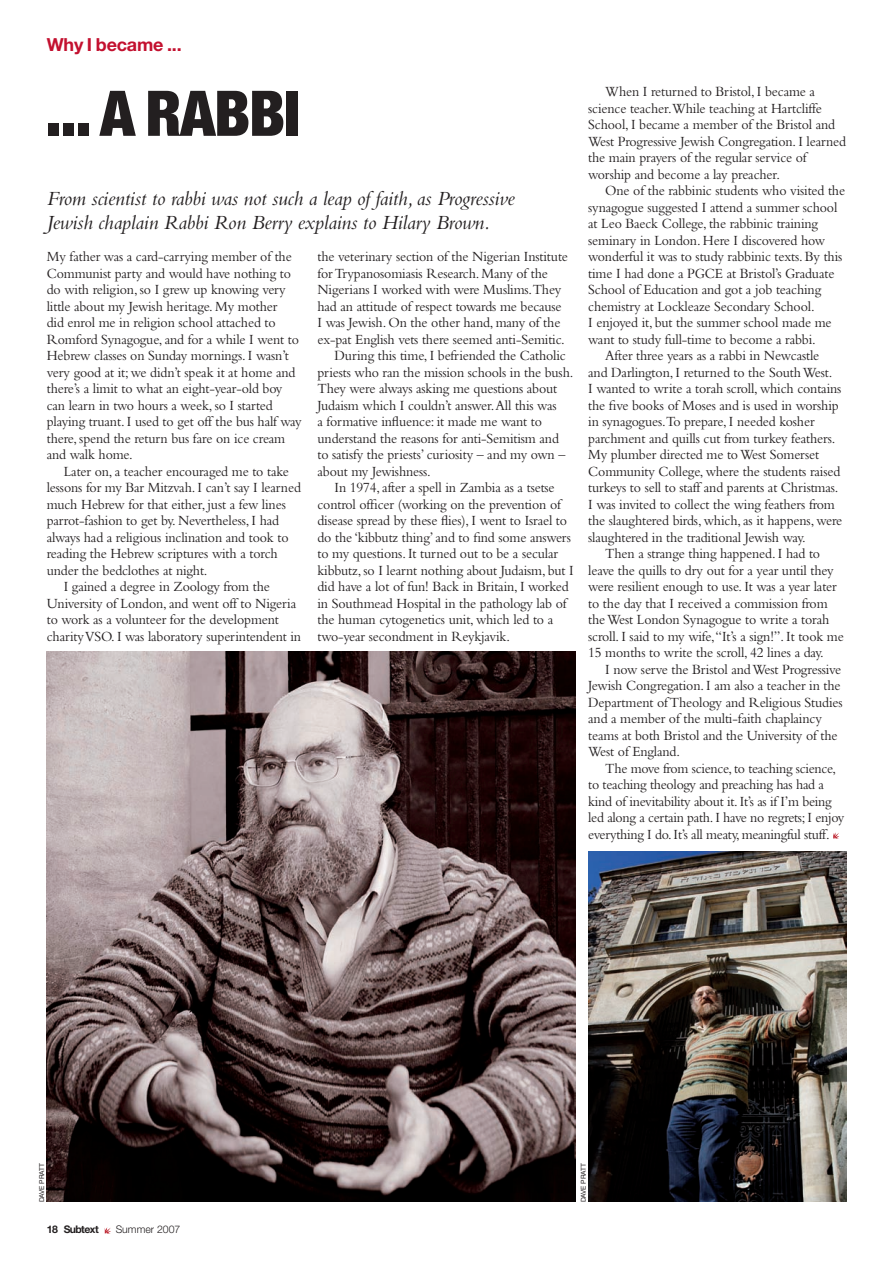
<style>
.page{position:relative;width:893px;height:1263px;background:#fff}
.page>*{position:absolute;margin:0;border:0;box-sizing:border-box;transform-origin:0 0}
.t1{font:900 condensed 63px "Helvetica Neue";letter-spacing:-.02em;color:#231f20}
.t2{font:italic 21px/23.2px "Bembo";letter-spacing:-.01em;color:#231f20}
.t3{font:700 18px "Helvetica Neue";letter-spacing:-.01em;color:#c3102f}
.t4{font:14.7px/16.5px "Bembo";letter-spacing:-.01em;color:#231f20;scale:.95 1}
.t5{font:300 10.5px "Helvetica Neue";color:#231f20}
.t6{font:700 10.5px "Helvetica Neue";letter-spacing:-.05em;color:#231f20}
.t7{font:6.75px "Helvetica Neue";color:#231f20}
</style>
<div class="page">
<img style="left:588px;top:851px;width:258px;height:351px">
<svg style="left:105px;top:1227px;width:6px;height:7px"></svg>
<svg style="left:833px;top:833px;width:6px;height:6px"></svg>
<img style="left:47px;top:651px;width:528px;height:551px">
<p class="t3" style="left:47px;top:38px;width:137px">Why I became ...</p>
<h1 class="t1" style="left:45px;top:75px;width:256px">...A RABBI</h1>
<h2 class="t2" style="left:47px;top:189px;width:469px">From scientist to rabbi was not such a leap of faith, as Progressive<br>Jewish chaplain Rabbi Ron Berry explains to Hilary Brown.</h2>
<p class="t4" style="left:47px;top:250px;width:270px">My father was a card-carrying member of the Communist party and would have nothing to do with religion, so I grew up knowing very little about my Jewish heritage. My mother<br>did enrol me in religion school attached to Romford Synagogue, and for a while I went to Hebrew classes on Sunday mornings. I wasn’t very good at it; we didn’t speak it at home and there’s a limit to what an eight-year-old boy can learn in two hours a week, so I started playing truant. I used to get off the bus half way there, spend the return bus fare on ice cream and walk home.</p>
<p class="t4" style="left:64px;top:464px;width:238px">Later on, a teacher encouraged me to take</p>
<p class="t4" style="left:47px;top:481px;width:269px">lessons for my Bar Mitzvah. I can’t say I learned</p>
<p class="t4" style="left:47px;top:497px;width:253px">much Hebrew for that either, just a few lines</p>
<p class="t4" style="left:47px;top:514px;width:246px">parrot-fashion to get by. Nevertheless, I had</p>
<p class="t4" style="left:47px;top:530px;width:256px">always had a religious inclination and took to</p>
<p class="t4" style="left:47px;top:547px;width:245px">reading the Hebrew scriptures with a torch</p>
<p class="t4" style="left:47px;top:563px;width:171px">under the bedclothes at night.</p>
<p class="t4" style="left:64px;top:580px;width:219px">I gained a degree in Zoology from the</p>
<p class="t4" style="left:47px;top:596px;width:264px">University of London, and went off to Nigeria</p>
<p class="t4" style="left:47px;top:613px;width:246px">to work as a volunteer for the development</p>
<p class="t4" style="left:47px;top:629px;width:269px">charityVSO. I was laboratory superintendent in</p>
<p class="t4" style="left:317px;top:250px;width:265px">the veterinary section of the Nigerian Institute</p>
<p class="t4" style="left:317px;top:266px;width:244px">forTrypanosomiasis Research. Many of the</p>
<p class="t4" style="left:317px;top:283px;width:258px">Nigerians I worked with were Muslims.They</p>
<p class="t4" style="left:317px;top:299px;width:259px">had an attitude of respect towards me because</p>
<p class="t4" style="left:317px;top:316px;width:257px">I was Jewish. On the other hand, many of the</p>
<p class="t4" style="left:317px;top:332px;width:262px">ex-pat English vets there seemed anti-Semitic.</p>
<p class="t4" style="left:334px;top:349px;width:245px">During this time, I befriended the Catholic</p>
<p class="t4" style="left:317px;top:365px;width:271px">priests who ran the mission schools in the bush.</p>
<p class="t4" style="left:317px;top:382px;width:254px">They were always asking me questions about</p>
<p class="t4" style="left:317px;top:398px;width:253px">Judaism which I couldn’t answer.All this was</p>
<p class="t4" style="left:317px;top:415px;width:238px">a formative influence: it made me want to</p>
<p class="t4" style="left:317px;top:431px;width:256px">understand the reasons for anti-Semitism and</p>
<p class="t4" style="left:317px;top:448px;width:262px">to satisfy the priests’ curiosity – and my own –</p>
<p class="t4" style="left:317px;top:464px;width:121px">about my Jewishness.</p>
<p class="t4" style="left:334px;top:481px;width:233px">In 1974, after a spell in Zambia as a tsetse</p>
<p class="t4" style="left:317px;top:497px;width:258px">control officer (working on the prevention of</p>
<p class="t4" style="left:317px;top:514px;width:264px">disease spread by these flies), I went to Israel to</p>
<p class="t4" style="left:317px;top:530px;width:268px">do the ‘kibbutz thing’ and to find some answers</p>
<p class="t4" style="left:317px;top:547px;width:255px">to my questions. It turned out to be a secular</p>
<p class="t4" style="left:317px;top:563px;width:271px">kibbutz, so I learnt nothing about Judaism, but I</p>
<p class="t4" style="left:317px;top:580px;width:266px">did have a lot of fun! Back in Britain, I worked</p>
<p class="t4" style="left:317px;top:596px;width:264px">in Southmead Hospital in the pathology lab of</p>
<p class="t4" style="left:317px;top:613px;width:250px">the human cytogenetics unit, which led to a</p>
<p class="t4" style="left:317px;top:629px;width:204px">two-year secondment in Reykjavik.</p>
<p class="t4" style="left:588px;top:85px;width:273px;text-indent:17px">When I returned to Bristol, I became a science teacher.While teaching at Hartcliffe School, I became a member of the Bristol and West Progressive Jewish Congregation. I learned the main prayers of the regular service of worship and become a lay preacher.</p>
<p class="t4" style="left:605px;top:184px;width:254px">One of the rabbinic students who visited the</p>
<p class="t4" style="left:588px;top:200px;width:264px">synagogue suggested I attend a summer school</p>
<p class="t4" style="left:588px;top:217px;width:243px">at Leo Baeck College, the rabbinic training</p>
<p class="t4" style="left:588px;top:233px;width:251px">seminary in London. Here I discovered how</p>
<p class="t4" style="left:588px;top:250px;width:269px">wonderful it was to study rabbinic texts. By this</p>
<p class="t4" style="left:588px;top:266px;width:261px">time I had done a PGCE at Bristol’s Graduate</p>
<p class="t4" style="left:588px;top:283px;width:247px">School of Education and got a job teaching</p>
<p class="t4" style="left:588px;top:299px;width:240px">chemistry at Lockleaze Secondary School.</p>
<p class="t4" style="left:588px;top:316px;width:258px">I enjoyed it, but the summer school made me</p>
<p class="t4" style="left:588px;top:332px;width:241px">want to study full-time to become a rabbi.</p>
<p class="t4" style="left:605px;top:349px;width:227px">After three years as a rabbi in Newcastle</p>
<p class="t4" style="left:588px;top:365px;width:259px">and Darlington, I returned to the SouthWest.</p>
<p class="t4" style="left:588px;top:382px;width:268px">I wanted to write a torah scroll, which contains</p>
<p class="t4" style="left:588px;top:398px;width:265px">the five books of Moses and is used in worship</p>
<p class="t4" style="left:588px;top:415px;width:240px">in synagogues.To prepare, I needed kosher</p>
<p class="t4" style="left:588px;top:431px;width:262px">parchment and quills cut from turkey feathers.</p>
<p class="t4" style="left:588px;top:448px;width:244px">My plumber directed me toWest Somerset</p>
<p class="t4" style="left:588px;top:464px;width:267px">Community College, where the students raised</p>
<p class="t4" style="left:588px;top:481px;width:265px">turkeys to sell to staff and parents at Christmas.</p>
<p class="t4" style="left:588px;top:497px;width:261px">I was invited to collect the wing feathers from</p>
<p class="t4" style="left:588px;top:514px;width:269px">the slaughtered birds, which, as it happens, were</p>
<p class="t4" style="left:588px;top:530px;width:230px">slaughtered in the traditional Jewish way.</p>
<p class="t4" style="left:605px;top:547px;width:228px">Then a strange thing happened. I had to</p>
<p class="t4" style="left:588px;top:563px;width:260px">leave the quills to dry out for a year until they</p>
<p class="t4" style="left:588px;top:580px;width:263px">were resilient enough to use. It was a year later</p>
<p class="t4" style="left:588px;top:596px;width:254px">to the day that I received a commission from</p>
<p class="t4" style="left:588px;top:613px;width:255px">theWest London Synagogue to write a torah</p>
<p class="t4" style="left:588px;top:629px;width:271px">scroll. I said to my wife,“It’s a sign!”. It took me</p>
<p class="t4" style="left:588px;top:646px;width:249px">15 months to write the scroll, 42 lines a day.</p>
<p class="t4" style="left:605px;top:662px;width:250px">I now serve the Bristol andWest Progressive</p>
<p class="t4" style="left:588px;top:679px;width:267px">Jewish Congregation. I am also a teacher in the</p>
<p class="t4" style="left:588px;top:695px;width:269px">Department ofTheology and Religious Studies</p>
<p class="t4" style="left:588px;top:712px;width:247px">and a member of the multi-faith chaplaincy</p>
<p class="t4" style="left:588px;top:728px;width:264px">teams at both Bristol and the University of the</p>
<p class="t4" style="left:588px;top:745px;width:98px">West of England.</p>
<p class="t4" style="left:605px;top:761px;width:245px">The move from science, to teaching science,</p>
<p class="t4" style="left:588px;top:778px;width:250px">to teaching theology and preaching has had a</p>
<p class="t4" style="left:588px;top:794px;width:258px">kind of inevitability about it. It’s as if I’m being</p>
<p class="t4" style="left:588px;top:811px;width:271px">led along a certain path. I have no regrets; I enjoy</p>
<p class="t4" style="left:588px;top:827px;width:256px">everything I do. It’s all meaty, meaningful stuff.</p>
<p class="t7" style="left:39px;top:1202px;width:41px;rotate:-90deg">DAVE PRATT</p>
<p class="t7" style="left:581px;top:1202px;width:41px;rotate:-90deg">DAVE PRATT</p>
<p class="t6" style="left:47px;top:1226px;width:53px">18 Subtext</p>
<p class="t5" style="left:116px;top:1226px;width:66px">Summer 2007</p>
</div>
